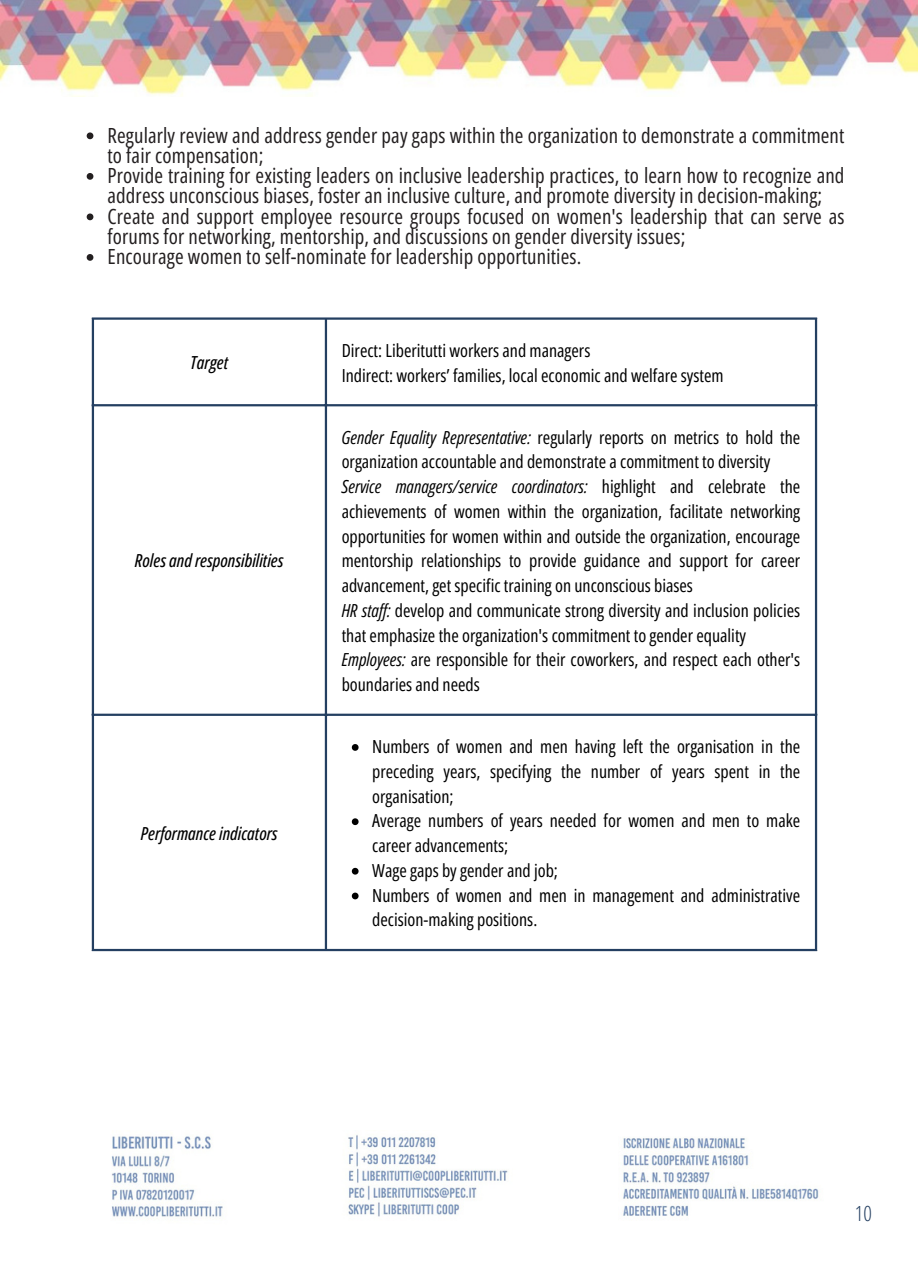
<style>
.page{position:relative;width:918px;height:1264px;background:#fff}
.page>*{position:absolute;margin:0;border:0;box-sizing:border-box;transform-origin:0 0}
.t1{font:20.85px/20.2px "Open Sans Condensed";letter-spacing:.005em;color:#231f20}
.t2{font:300 20.85px "Open Sans Condensed";color:#243f61}
.t3{font:18px/24.8px "Open Sans Condensed";color:#000}
.t4{font:italic 500 18px "Open Sans Condensed";color:#000}
.s1{font-style:italic}
</style>
<div class="page">
<img style="left:0;top:0;width:918px;height:97px">
<img style="left:112px;top:1135px;width:707px;height:82px">
<svg style="left:87px;top:132px;width:6px;height:7px"></svg>
<svg style="left:87px;top:173px;width:6px;height:7px"></svg>
<svg style="left:87px;top:213px;width:6px;height:7px"></svg>
<svg style="left:87px;top:254px;width:6px;height:7px"></svg>
<svg style="left:352px;top:744px;width:7px;height:6px"></svg>
<svg style="left:352px;top:818px;width:7px;height:7px"></svg>
<svg style="left:352px;top:867px;width:7px;height:7px"></svg>
<svg style="left:352px;top:892px;width:7px;height:7px"></svg>
<hr style="left:92px;top:320px;width:2px;height:628px;background:#243f61">
<hr style="left:325px;top:320px;width:2px;height:628px;background:#243f61">
<hr style="left:815px;top:320px;width:2px;height:628px;background:#243f61">
<hr style="left:92px;top:317px;width:725px;height:3px;background:#243f61">
<hr style="left:92px;top:404px;width:725px;height:2px;background:#243f61">
<hr style="left:92px;top:713px;width:725px;height:3px;background:#243f61">
<hr style="left:92px;top:948px;width:725px;height:3px;background:#243f61">
<p class="t1" style="left:108px;top:124px;width:738px">Regularly review and address gender pay gaps within the organization to demonstrate a commitment to fair compensation;</p>
<p class="t1" style="left:108px;top:165px;width:738px">Provide training for existing leaders on inclusive leadership practices, to learn how to recognize and address unconscious biases, foster an inclusive culture, and promote diversity in decision-making;</p>
<p class="t1" style="left:108px;top:205px;width:738px">Create and support employee resource groups focused on women's leadership that can serve as forums for networking, mentorship, and discussions on gender diversity issues;</p>
<p class="t1" style="left:108px;top:246px;width:475px">Encourage women to self-nominate for leadership opportunities.</p>
<p class="t4" style="left:191px;top:350px;width:39px">Target</p>
<p class="t4" style="left:135px;top:548px;width:150px">Roles and responsibilities</p>
<p class="t4" style="left:141px;top:820px;width:138px">Performance indicators</p>
<p class="t3" style="left:342px;top:337px;width:250px">Direct: Liberitutti workers and managers</p>
<p class="t3" style="left:342px;top:362px;width:383px">Indirect: workers’ families, local economic and welfare system</p>
<p class="t3" style="left:342px;top:424px;width:460px"><span class="s1">Gender Equality Representative:</span> regularly reports on metrics to hold the organization accountable and demonstrate a commitment to diversity</p>
<p class="t3" style="left:342px;top:473px;width:460px;text-align:justify"><span class="s1">Service managers/service coordinators:</span> highlight and celebrate the achievements of women within the organization, facilitate networking opportunities for women within and outside the organization, encourage mentorship relationships to provide guidance and support for career advancement, get specific training on unconscious biases</p>
<p class="t3" style="left:342px;top:597px;width:460px"><span class="s1">HR staff:</span> develop and communicate strong diversity and inclusion policies that emphasize the organization's commitment to gender equality</p>
<p class="t3" style="left:342px;top:647px;width:460px"><span class="s1">Employees:</span> are responsible for their coworkers, and respect each other's boundaries and needs</p>
<p class="t3" style="left:372px;top:733px;width:429px;text-align:justify">Numbers of women and men having left the organisation in the preceding years, specifying the number of years spent in the organisation;</p>
<p class="t3" style="left:372px;top:808px;width:429px">Average numbers of years needed for women and men to make career advancements;</p>
<p class="t3" style="left:372px;top:857px;width:187px">Wage gaps by gender and job;</p>
<p class="t3" style="left:372px;top:882px;width:429px">Numbers of women and men in management and administrative decision-making positions.</p>
<p class="t2" style="left:855px;top:1198px;width:19px">10</p>
</div>
